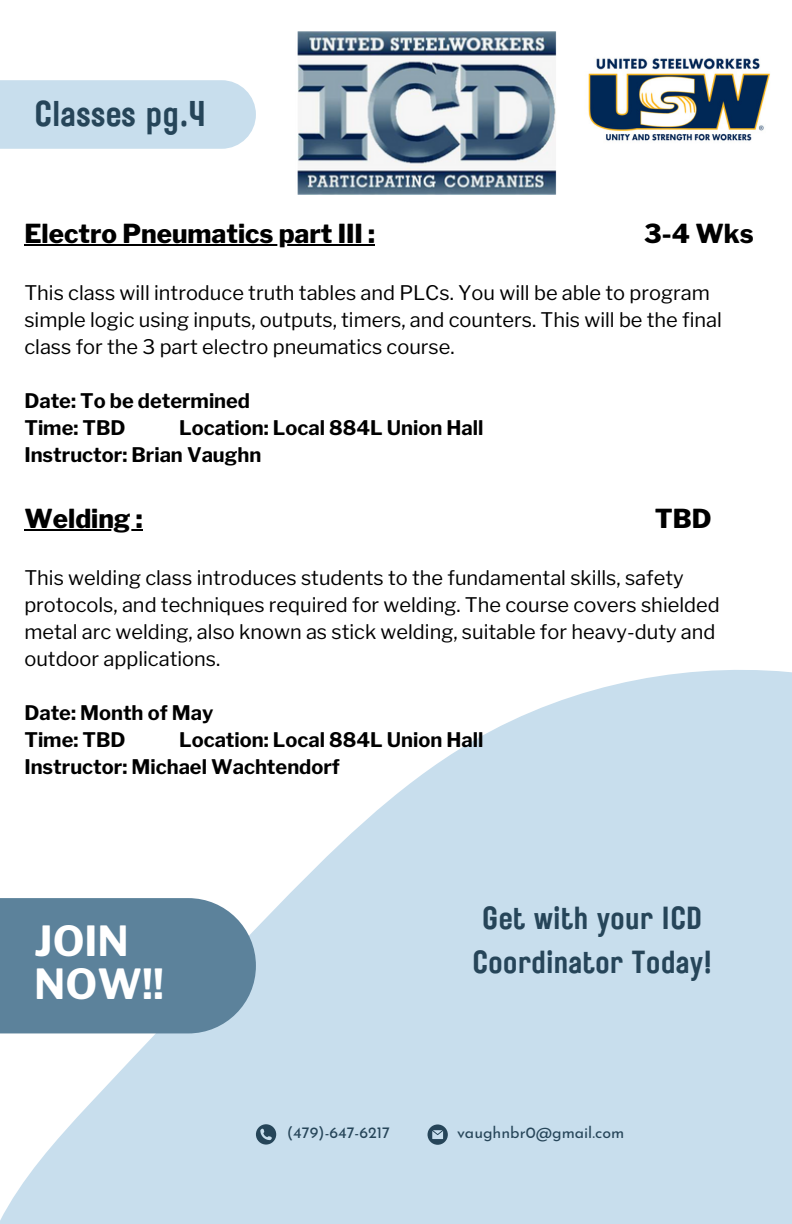
<style>
.page{position:relative;width:792px;height:1224px;background:#fff}
.page>*{position:absolute;margin:0;border:0;box-sizing:border-box;transform-origin:0 0}
.t1{font:700 41.2px/43px "Libre Franklin";color:#fff}
.t2{font:35.8px "Rustic Printed";color:#264559}
.t3{font:32px/44px "Rustic Printed";color:#264559;text-align:center}
.t4{font:800 26px "Libre Franklin";color:#000}
.t5{font:20px/27px "Libre Franklin";color:#000}
.t6{font:700 20px/27px "Libre Franklin";color:#000}
.t7{font:16px "Josefin Sans";color:#264559}
</style>
<div class="page">
<svg style="left:0;top:670px;width:792px;height:554px;fill:#c8deed"></svg>
<svg style="left:256px;top:1124px;width:20px;height:21px"></svg>
<svg style="left:428px;top:1124px;width:20px;height:21px"></svg>
<div style="left:0;top:80px;width:256px;height:69px;background:#c8deed"></div>
<div style="left:0;top:898px;width:256px;height:135px;background:#5c829b"></div>
<hr style="left:24px;top:245px;width:339px;height:1px;background:#000">
<svg style="left:363px;top:245px;width:12px;height:1px"></svg>
<img style="left:588px;top:58px;width:182px;height:83px">
<img style="left:297px;top:31px;width:260px;height:164px">
<hr style="left:24px;top:530px;width:112px;height:1px;background:#000">
<h2 class="t2" style="left:34px;top:89px;width:174px">Classes pg.4</h2>
<p class="t4" style="left:24px;top:218px;width:352px">Electro Pneumatics part III :</p>
<p class="t4" style="left:644px;top:218px;width:111px">3-4 Wks</p>
<h4 class="t5" style="left:24px;top:279px;width:699px">This class will introduce truth tables and PLCs. You will be able to program simple logic using inputs, outputs, timers, and counters. This will be the final class for the 3 part electro pneumatics course.</h4>
<h6 class="t6" style="left:24px;top:387px;width:227px">Date: To be determined<br>Time: TBD</h6>
<h6 class="t6" style="left:24px;top:414px;width:461px;text-indent:155px">Location: Local 884L Union Hall<br>Instructor: Brian Vaughn</h6>
<h5 class="t4" style="left:24px;top:503px;width:120px">Welding :</h5>
<h5 class="t4" style="left:655px;top:503px;width:58px">TBD</h5>
<p class="t5" style="left:24px;top:564px;width:697px">This welding class introduces students to the fundamental skills, safety protocols, and techniques required for welding. The course covers shielded metal arc welding, also known as stick welding, suitable for heavy-duty and outdoor applications.</p>
<h1 class="t6" style="left:24px;top:699px;width:190px">Date: Month of May<br>Time: TBD</h1>
<h1 class="t6" style="left:24px;top:726px;width:461px;text-indent:155px">Location: Local 884L Union Hall<br>Instructor: Michael Wachtendorf</h1>
<p class="t1" style="left:34px;top:920px;width:131px">JOIN<br>NOW!!</p>
<h6 class="t3" style="left:472px;top:895px;width:241px">Get with your ICD<br>Coordinator Today!</h6>
<h5 class="t7" style="left:287px;top:1126px;width:105px">(479)-647-6217</h5>
<h4 class="t7" style="left:457px;top:1126px;width:169px">vaughnbr0@gmail.com</h4>
</div>
